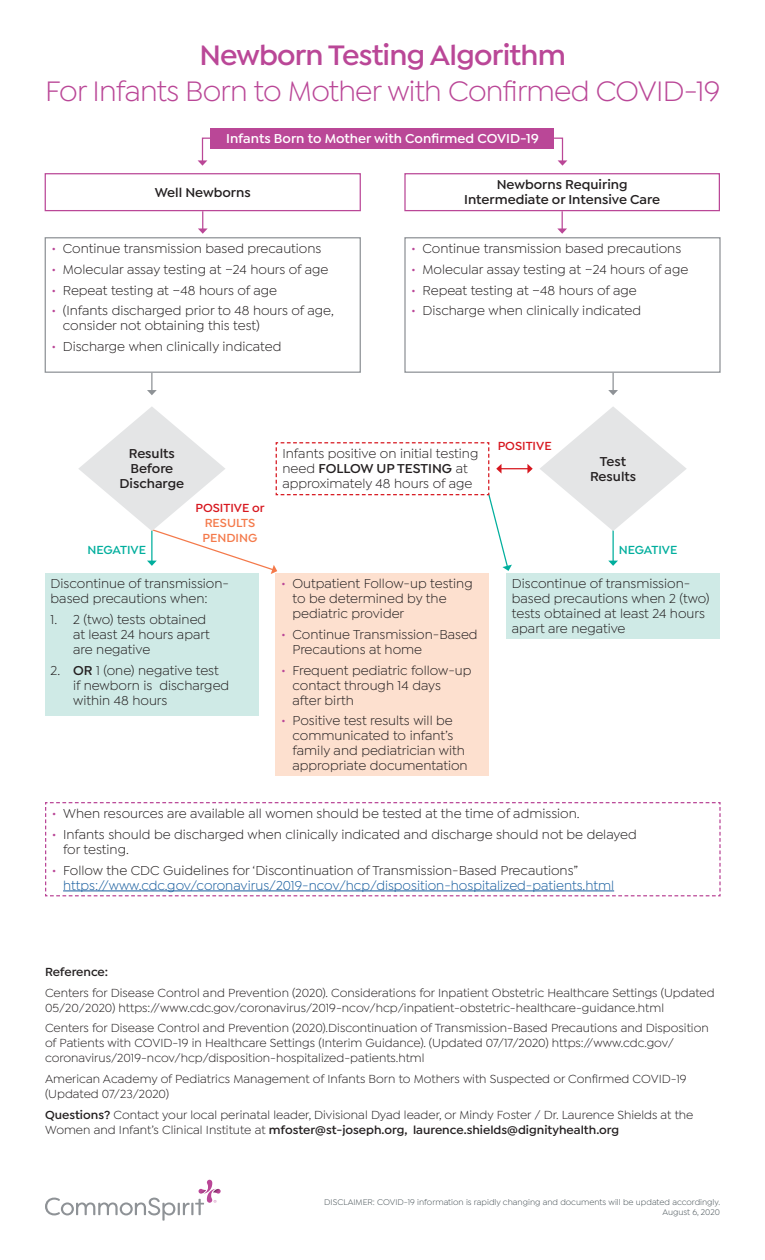
<style>
.page{position:relative;width:765px;height:1260px;background:#fff}
.page>*{position:absolute;margin:0;border:0;box-sizing:border-box;transform-origin:0 0}
.headline{font:30px "Isidora Sans";letter-spacing:-.025em;color:#ba4797}
.headline-2{font:600 30px "Isidora Sans";letter-spacing:-.025em;color:#ba4797}
.body{font:13.75px/15px "Isidora Sans";color:#231f20}
.t1{font:13.75px/15px "Isidora Sans";color:#175d9e}
.numbers_1{font:13.75px/15px "Isidora Sans";color:#231f20}
.body-2{font:600 13.75px/15px "Isidora Sans";color:#231f20;text-align:center}
.body-3{font:600 13.75px "Isidora Sans";color:#fff}
.body-4{font:12.5px/15px "Isidora Sans";color:#231f20}
.body-5{font:600 12.5px/15px "Isidora Sans";color:#f4794a;text-align:center}
.body-6{font:600 12.5px "Isidora Sans";color:#00ae9d}
.body-7{font:600 12.5px "Isidora Sans";letter-spacing:-.01em;color:#231f20}
.body-8{font:600 12.5px "Isidora Sans";color:#d7171f}
.subhead{font:8.75px "Isidora Sans";color:#465155}
.s1{color:#ba4797}
.s2{font-weight:600}
.s3{color:#d7171f}
.s4{color:#231f20}
</style>
<div class="page">
<div style="left:45px;top:173px;width:316px;height:38px;border:1px solid #ba4797"></div>
<div style="left:404px;top:173px;width:316px;height:38px;border:1px solid #ba4797"></div>
<svg style="left:45px;top:1180px;width:176px;height:41px"></svg>
<div style="left:45px;top:237px;width:316px;height:136px;border:1px solid #8e9296"></div>
<div style="left:211px;top:128px;width:343px;height:20px;background:#ba4797"></div>
<svg style="left:45px;top:802px;width:676px;height:95px"></svg>
<div style="left:45px;top:573px;width:214px;height:143px;background:#cfeae6"></div>
<div style="left:276px;top:573px;width:213px;height:203px;background:#fde0cf"></div>
<div style="left:506px;top:573px;width:214px;height:66px;background:#cfeae6"></div>
<div style="left:404px;top:237px;width:317px;height:136px;border:1px solid #8e9296"></div>
<hr style="left:612px;top:529px;width:2px;height:32px;background:#00ae9d">
<svg style="left:608px;top:561px;width:10px;height:5px"></svg>
<svg style="left:147px;top:373px;width:10px;height:22px"></svg>
<svg style="left:198px;top:211px;width:10px;height:23px"></svg>
<svg style="left:608px;top:373px;width:10px;height:22px"></svg>
<svg style="left:557px;top:211px;width:10px;height:23px"></svg>
<svg style="left:553px;top:137px;width:14px;height:29px"></svg>
<svg style="left:198px;top:137px;width:14px;height:29px"></svg>
<svg style="left:78px;top:407px;width:455px;height:167px"></svg>
<svg style="left:540px;top:407px;width:147px;height:124px"></svg>
<p class="headline-2" style="left:199px;top:38px;width:368px">Newborn Testing Algorithm</p>
<p class="headline" style="left:45px;top:75px;width:677px">For Infants Born to Mother with Confirmed COVID-19</p>
<p class="body-3" style="left:226px;top:130px;width:314px">Infants Born to Mother with Confirmed COVID-19</p>
<p class="body-2" style="left:155px;top:185px;width:98px">Well Newborns</p>
<p class="body" style="left:52px;top:241px;width:271px"><span class="s1">•</span> Continue transmission based precautions</p>
<p class="body" style="left:52px;top:262px;width:279px"><span class="s1">•</span> Molecular assay testing at ~24 hours of age</p>
<p class="body" style="left:52px;top:283px;width:227px"><span class="s1">•</span> Repeat testing at ~48 hours of age</p>
<p class="body" style="left:63px;top:303px;width:273px;text-indent:-11px"><span class="s1">•</span> (Infants discharged prior to 48 hours of age, consider not obtaining this test)</p>
<p class="body" style="left:52px;top:339px;width:231px"><span class="s1">•</span> Discharge when clinically indicated</p>
<p class="body-2" style="left:464px;top:177px;width:197px">Newborns Requiring<br>Intermediate or Intensive Care</p>
<p class="body" style="left:411px;top:241px;width:271px"><span class="s1">•</span> Continue transmission based precautions</p>
<p class="body" style="left:411px;top:262px;width:279px"><span class="s1">•</span> Molecular assay testing at ~24 hours of age</p>
<p class="body" style="left:411px;top:283px;width:227px"><span class="s1">•</span> Repeat testing at ~48 hours of age</p>
<p class="body" style="left:411px;top:303px;width:231px"><span class="s1">•</span> Discharge when clinically indicated</p>
<p class="body-8" style="left:498px;top:439px;width:55px">POSITIVE</p>
<p class="body" style="left:282px;top:446px;width:197px">Infants positive on initial testing need <span class="s2">FOLLOW UP TESTING</span> at approximately 48 hours of age</p>
<p class="body-2" style="left:120px;top:446px;width:66px">Results<br>Before<br>Discharge</p>
<p class="body-2" style="left:590px;top:454px;width:48px">Test<br>Results</p>
<p class="body-5" style="left:195px;top:500px;width:71px"><span class="s3">POSITIVE or<br></span>RESULTS<br>PENDING</p>
<p class="body-6" style="left:87px;top:543px;width:60px">NEGATIVE</p>
<p class="body-6" style="left:619px;top:543px;width:60px">NEGATIVE</p>
<p class="body" style="left:51px;top:576px;width:180px">Discontinue of transmission&shy;based precautions when:</p>
<p class="numbers_1" style="left:73px;top:612px;width:138px;text-indent:-22px">1. 2 (two) tests obtained at least 24 hours apart are negative</p>
<p class="numbers_1" style="left:73px;top:663px;width:158px;text-indent:-22px">2. <span class="s2">OR</span> 1 (one) negative test if newborn is discharged within 48 hours</p>
<p class="body" style="left:292px;top:576px;width:182px;text-indent:-11px"><span class="s1">•</span> Outpatient Follow-up testing to be determined by the pediatric provider</p>
<p class="body" style="left:292px;top:627px;width:187px;text-indent:-11px"><span class="s1">•</span> Continue Transmission-Based<br>Precautions at home</p>
<p class="body" style="left:292px;top:663px;width:181px;text-indent:-11px"><span class="s1">•</span> Frequent pediatric follow-up contact through 14 days after birth</p>
<p class="body" style="left:292px;top:713px;width:177px;text-indent:-11px"><span class="s1">•</span> Positive test results will be communicated to infant’s family and pediatrician with appropriate documentation</p>
<p class="body" style="left:512px;top:576px;width:199px">Discontinue of transmission&shy;based precautions when 2 (two) tests obtained at least 24 hours apart are negative</p>
<p class="body" style="left:52px;top:806px;width:529px"><span class="s1">•</span> When resources are available all women should be tested at the time of admission.</p>
<p class="body" style="left:63px;top:827px;width:575px;text-indent:-11px"><span class="s1">•</span> Infants should be discharged when clinically indicated and discharge should not be delayed for testing.</p>
<p class="t1" style="left:63px;top:862px;width:553px;text-indent:-11px"><span class="s1">•</span> <span class="s4">Follow the CDC Guidelines for ‘Discontinuation of Transmission-Based Precautions” </span>https://www.cdc.gov/coronavirus/2019-ncov/hcp/disposition-hospitalized-patients.html</p>
<p class="body-7" style="left:45px;top:965px;width:65px">Reference:</p>
<p class="body-4" style="left:45px;top:985px;width:671px">Centers for Disease Control and Prevention (2020). Considerations for Inpatient Obstetric Healthcare Settings (Updated<br>05/20/2020) https://www.cdc.gov/coronavirus/2019-ncov/hcp/inpatient-obstetric-healthcare-guidance.html</p>
<p class="body-4" style="left:45px;top:1021px;width:665px">Centers for Disease Control and Prevention (2020).Discontinuation of Transmission-Based Precautions and Disposition of Patients with COVID-19 in Healthcare Settings (Interim Guidance). (Updated 07/17/2020) https://www.cdc.gov/ coronavirus/2019-ncov/hcp/disposition-hospitalized-patients.html</p>
<p class="body-4" style="left:45px;top:1071px;width:643px">American Academy of Pediatrics Management of Infants Born to Mothers with Suspected or Confirmed COVID-19 (Updated 07/23/2020)</p>
<p class="body-4" style="left:45px;top:1107px;width:650px"><span class="s2">Questions?</span> Contact your local perinatal leader, Divisional Dyad leader, or Mindy Foster / Dr. Laurence Shields at the<br>Women and Infant’s Clinical Institute at <span class="s2">mfoster@st-joseph.org, laurence.shields@dignityhealth.org</span></p>
<p class="subhead" style="left:324px;top:1197px;width:398px">DISCLAIMER: COVID-19 information is rapidly changing and documents will be updated accordingly.</p>
<p class="subhead" style="left:662px;top:1207px;width:59px">August 6, 2020</p>
</div>
